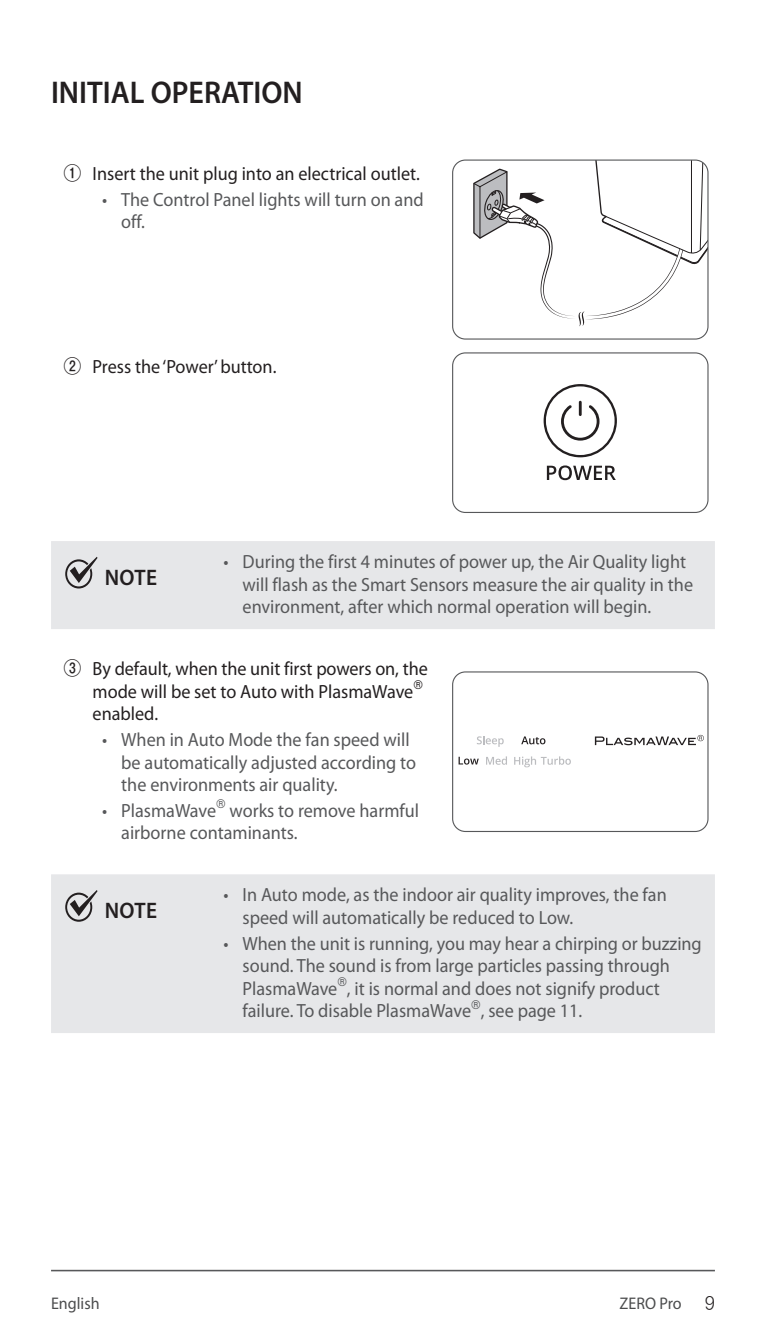
<style>
.page{position:relative;width:766px;height:1340px;background:#fff}
.page>*{position:absolute;margin:0;border:0;box-sizing:border-box;transform-origin:0 0}
.t1{font:600 31.5px "Myriad Pro";color:#231f20;scale:.95 1}
.t2{font:600 22.5px "Myriad Pro";letter-spacing:.02em;color:#231f20;scale:.95 1}
.t3{font:19.12px/22.5px "Myriad Pro";color:#57585a;scale:.95 1}
.t4{font:19.12px/23.2px "Myriad Pro";color:#231f20;scale:.95 1}
.t5{font:300 18px "Ko Pub Dotum";color:#231f20}
.t6{font:16.88px "Myriad Pro";color:#4b4c4d;scale:.95 1}
.t7{font:700 11.25px "Ko Pub Dotum";color:#57585a;scale:.95 1}
.t8{font:700 11.25px "Ko Pub Dotum";color:#231f20;scale:.95 1}
.s1{font-family:"Ko Pub Dotum";font-weight:700;font-size:20.25px}
</style>
<div class="page">
<hr style="left:51px;top:1269px;width:663px;height:2px;background:#57585a">
<svg style="left:473px;top:161px;width:234px;height:166px"></svg>
<div style="left:452px;top:159px;width:256px;height:180px;border:1px solid #57585a;border-radius:13px"></div>
<svg style="left:543px;top:384px;width:73px;height:73px"></svg>
<svg style="left:546px;top:465px;width:69px;height:15px"></svg>
<div style="left:452px;top:352px;width:256px;height:161px;border:1px solid #57585a;border-radius:13px"></div>
<div style="left:51px;top:541px;width:663px;height:88px;background:#e6e7e9"></div>
<svg style="left:65px;top:556px;width:32px;height:32px"></svg>
<svg style="left:594px;top:735px;width:109px;height:10px"></svg>
<svg style="left:477px;top:736px;width:26px;height:11px"></svg>
<svg style="left:486px;top:756px;width:21px;height:8px"></svg>
<svg style="left:514px;top:756px;width:56px;height:11px"></svg>
<svg style="left:521px;top:736px;width:24px;height:8px"></svg>
<svg style="left:458px;top:756px;width:20px;height:8px"></svg>
<div style="left:452px;top:671px;width:256px;height:161px;border:1px solid #57585a;border-radius:13px"></div>
<div style="left:51px;top:874px;width:663px;height:159px;background:#e6e7e9"></div>
<svg style="left:65px;top:890px;width:32px;height:31px"></svg>
<h1 class="t1" style="left:51px;top:72px;width:266px">INITIAL OPERATION</h1>
<p class="t4" style="left:64px;top:161px;width:376px"><span class="s1">①</span> Insert the unit plug into an electrical outlet.</p>
<p class="t3" style="left:121px;top:188px;width:320px;text-indent:-19px">• The Control Panel lights will turn on and off.</p>
<p class="t4" style="left:64px;top:354px;width:225px"><span class="s1">②</span> Press the ‘Power’ button.</p>
<p class="t2" style="left:105px;top:563px;width:57px">NOTE</p>
<p class="t3" style="left:242px;top:550px;width:475px;text-indent:-19px">• During the first 4 minutes of power up, the Air Quality light will flash as the Smart Sensors measure the air quality in the environment, after which normal operation will begin.</p>
<p class="t4" style="left:92px;top:656px;width:354px;text-indent:-29px"><span class="s1">③</span> By default, when the unit first powers on, the mode will be set to Auto with PlasmaWave</p>
<p class="t8" style="left:413px;top:679px;width:12px">®</p>
<p class="t4" style="left:92px;top:702px;width:70px">enabled.</p>
<p class="t3" style="left:121px;top:728px;width:312px;text-indent:-19px">• When in Auto Mode the fan speed will be automatically adjusted according to the environments air quality.</p>
<p class="t3" style="left:102px;top:798px;width:121px">• PlasmaWave</p>
<p class="t7" style="left:216px;top:798px;width:12px">®</p>
<p class="t3" style="left:121px;top:798px;width:315px;text-indent:108px">works to remove harmful airborne contaminants.</p>
<p class="t2" style="left:105px;top:896px;width:57px">NOTE</p>
<p class="t3" style="left:242px;top:883px;width:448px;text-indent:-19px">• In Auto mode, as the indoor air quality improves, the fan speed will automatically be reduced to Low.</p>
<p class="t3" style="left:242px;top:931px;width:485px;text-indent:-19px">• When the unit is running, you may hear a chirping or buzzing sound. The sound is from large particles passing through<br>PlasmaWave</p>
<p class="t7" style="left:337px;top:976px;width:12px">®</p>
<p class="t3" style="left:242px;top:976px;width:440px;text-indent:104px">, it is normal and does not signify product failure. To disable PlasmaWave</p>
<p class="t7" style="left:471px;top:998px;width:12px">®</p>
<p class="t3" style="left:480px;top:999px;width:108px">, see page 11.</p>
<p class="t6" style="left:51px;top:1293px;width:53px">English</p>
<p class="t6" style="left:619px;top:1293px;width:67px">ZERO Pro</p>
<p class="t5" style="left:704px;top:1294px;width:12px">9</p>
</div>
